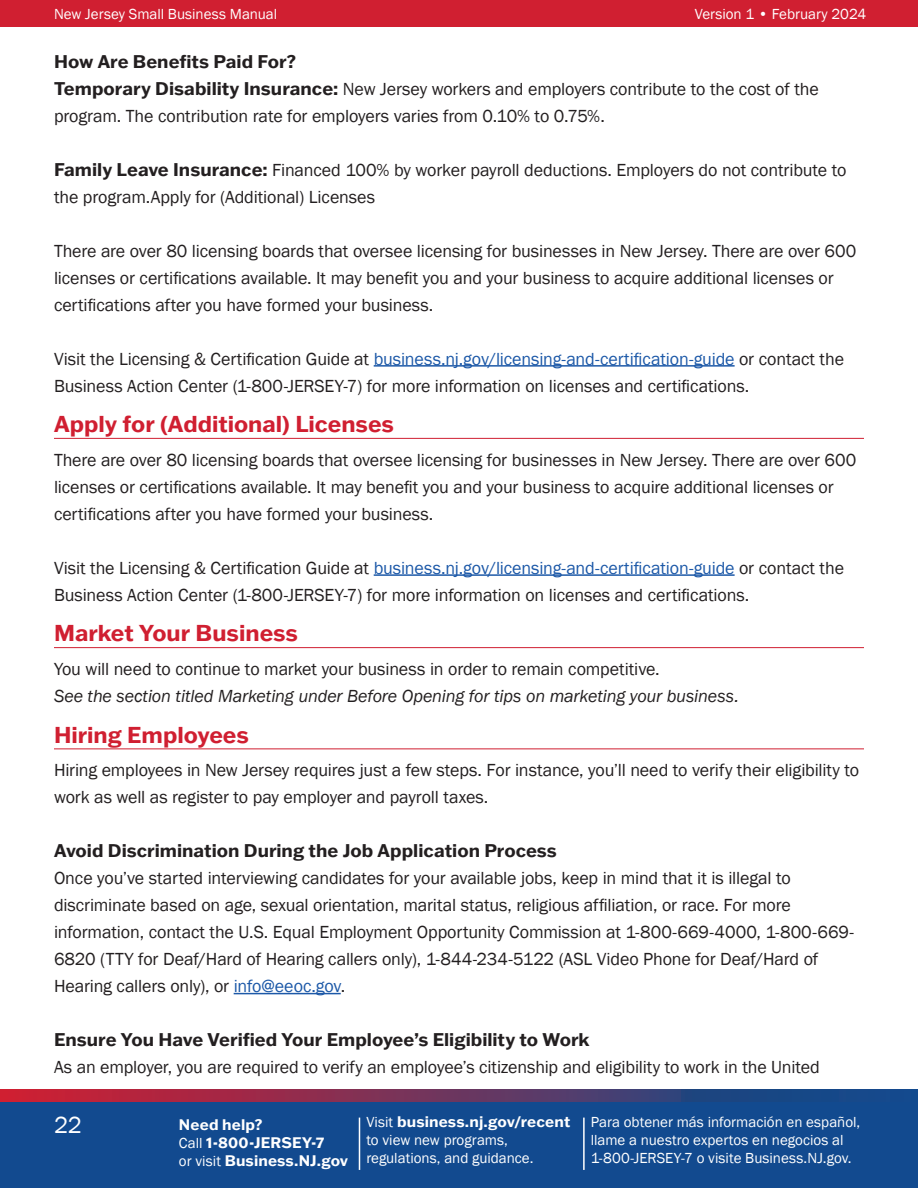
<style>
.page{position:relative;width:918px;height:1188px;background:#fff}
.page>*{position:absolute;margin:0;border:0;box-sizing:border-box;transform-origin:0 0}
.t1{font:24px "Franklin Gothic";color:#fff}
.Sub_Heading{font:700 22.5px "Franklin Gothic ATF";color:#d01f31}
.Body_Copy{font:18px/27px "Franklin Gothic";letter-spacing:-.01em;color:#231f20}
.Body_Copy-2{font:italic 18px/27px "Franklin Gothic";letter-spacing:-.005em;color:#231f20}
.Body_Copy-3{font:700 18px "Franklin Gothic ATF";color:#231f20}
.t2{font:15px/18px "Franklin Gothic";color:#fff}
.t3{font:700 15px/18px "Franklin Gothic ATF";letter-spacing:.01em;color:#fff}
.s1{font-family:"Franklin Gothic ATF";font-weight:700}
.s2{color:#1d59a8}
.s3{font-style:normal}
.s4{font-family:"Franklin Gothic";font-weight:400}
</style>
<div class="page">
<div style="left:0;top:1101px;width:918px;height:87px;background:#124a8f"></div>
<div style="left:0;top:0;width:918px;height:27px;background:#d01f31"></div>
<svg style="left:0;top:1090px;width:918px;height:12px;background:#693560"></svg>
<hr style="left:359px;top:1118px;width:1px;height:52px;background:#fff">
<hr style="left:583px;top:1118px;width:2px;height:52px;background:#fff">
<hr style="left:374px;top:365px;width:361px;height:2px;background:#1d59a8">
<hr style="left:54px;top:438px;width:810px;height:1px;background:#d01f31">
<hr style="left:374px;top:574px;width:361px;height:2px;background:#1d59a8">
<hr style="left:54px;top:647px;width:810px;height:1px;background:#d01f31">
<hr style="left:54px;top:748px;width:810px;height:1px;background:#d01f31">
<hr style="left:234px;top:993px;width:107px;height:1px;background:#1d59a8">
<p class="t2" style="left:54px;top:5px;width:225px">New Jersey Small Business Manual</p>
<p class="t2" style="left:695px;top:5px;width:173px">Version 1 • February 2024</p>
<p class="Body_Copy-3" style="left:54px;top:49px;width:243px">How Are Benefits Paid For?</p>
<p class="Body_Copy" style="left:54px;top:75px;width:766px"><span class="s1">Temporary Disability Insurance:</span> New Jersey workers and employers contribute to the cost of the program. The contribution rate for employers varies from 0.10% to 0.75%.</p>
<p class="Body_Copy" style="left:54px;top:156px;width:794px"><span class="s1">Family Leave Insurance:</span> Financed 100% by worker payroll deductions. Employers do not contribute to the program.Apply for (Additional) Licenses</p>
<p class="Body_Copy" style="left:54px;top:237px;width:804px">There are over 80 licensing boards that oversee licensing for businesses in New Jersey. There are over 600 licenses or certifications available. It may benefit you and your business to acquire additional licenses or certifications after you have formed your business.</p>
<p class="Body_Copy" style="left:54px;top:345px;width:792px">Visit the Licensing &amp; Certification Guide at <span class="s2">business.nj.gov/licensing-and-certification-guide</span> or contact the<br>Business Action Center (1-800-JERSEY-7) for more information on licenses and certifications.</p>
<p class="Sub_Heading" style="left:54px;top:409px;width:342px">Apply for (Additional) Licenses</p>
<p class="Body_Copy" style="left:54px;top:447px;width:804px">There are over 80 licensing boards that oversee licensing for businesses in New Jersey. There are over 600 licenses or certifications available. It may benefit you and your business to acquire additional licenses or certifications after you have formed your business.</p>
<p class="Body_Copy" style="left:54px;top:555px;width:792px">Visit the Licensing &amp; Certification Guide at <span class="s2">business.nj.gov/licensing-and-certification-guide</span> or contact the<br>Business Action Center (1-800-JERSEY-7) for more information on licenses and certifications.</p>
<p class="Sub_Heading" style="left:54px;top:618px;width:246px">Market Your Business</p>
<p class="Body_Copy-2" style="left:54px;top:656px;width:686px"><span class="s3">You will need to continue to market your business in order to remain competitive.<br></span>See the section titled Marketing under Before Opening for tips on marketing your business.</p>
<p class="Sub_Heading" style="left:54px;top:719px;width:196px">Hiring Employees</p>
<p class="Body_Copy" style="left:54px;top:757px;width:807px">Hiring employees in New Jersey requires just a few steps. For instance, you’ll need to verify their eligibility to work as well as register to pay employer and payroll taxes.</p>
<p class="Body_Copy-3" style="left:54px;top:839px;width:504px">Avoid Discrimination During the Job Application Process</p>
<p class="Body_Copy" style="left:54px;top:865px;width:802px">Once you’ve started interviewing candidates for your available jobs, keep in mind that it is illegal to discriminate based on age, sexual orientation, marital status, religious affiliation, or race. For more information, contact the U.S. Equal Employment Opportunity Commission at 1-800-669-4000, 1-800-669- 6820 (TTY for Deaf/Hard of Hearing callers only), 1-844-234-5122 (ASL Video Phone for Deaf/Hard of Hearing callers only), or <span class="s2">info@eeoc.gov</span>.</p>
<p class="Body_Copy-3" style="left:54px;top:1028px;width:537px">Ensure You Have Verified Your Employee’s Eligibility to Work</p>
<p class="Body_Copy" style="left:54px;top:1054px;width:768px">As an employer, you are required to verify an employee’s citizenship and eligibility to work in the United</p>
<p class="t3" style="left:179px;top:1115px;width:171px">Need help?<br><span class="s4">Call</span> 1-800-JERSEY-7<br><span class="s4">or visit</span> Business.NJ.gov</p>
<p class="t2" style="left:591px;top:1113px;width:271px">Para obtener más información en español, llame a nuestro expertos en negocios al<br>1-800-JERSEY-7 o visite Business.NJ.gov.</p>
<h1 class="t1" style="left:54px;top:1110px;width:29px">22</h1>
<p class="t3" style="left:366px;top:1113px;width:205px"><span class="s4">Visit</span> business.nj.gov/recent</p>
<p class="t2" style="left:366px;top:1132px;width:169px">to view new programs, regulations, and guidance.</p>
</div>
